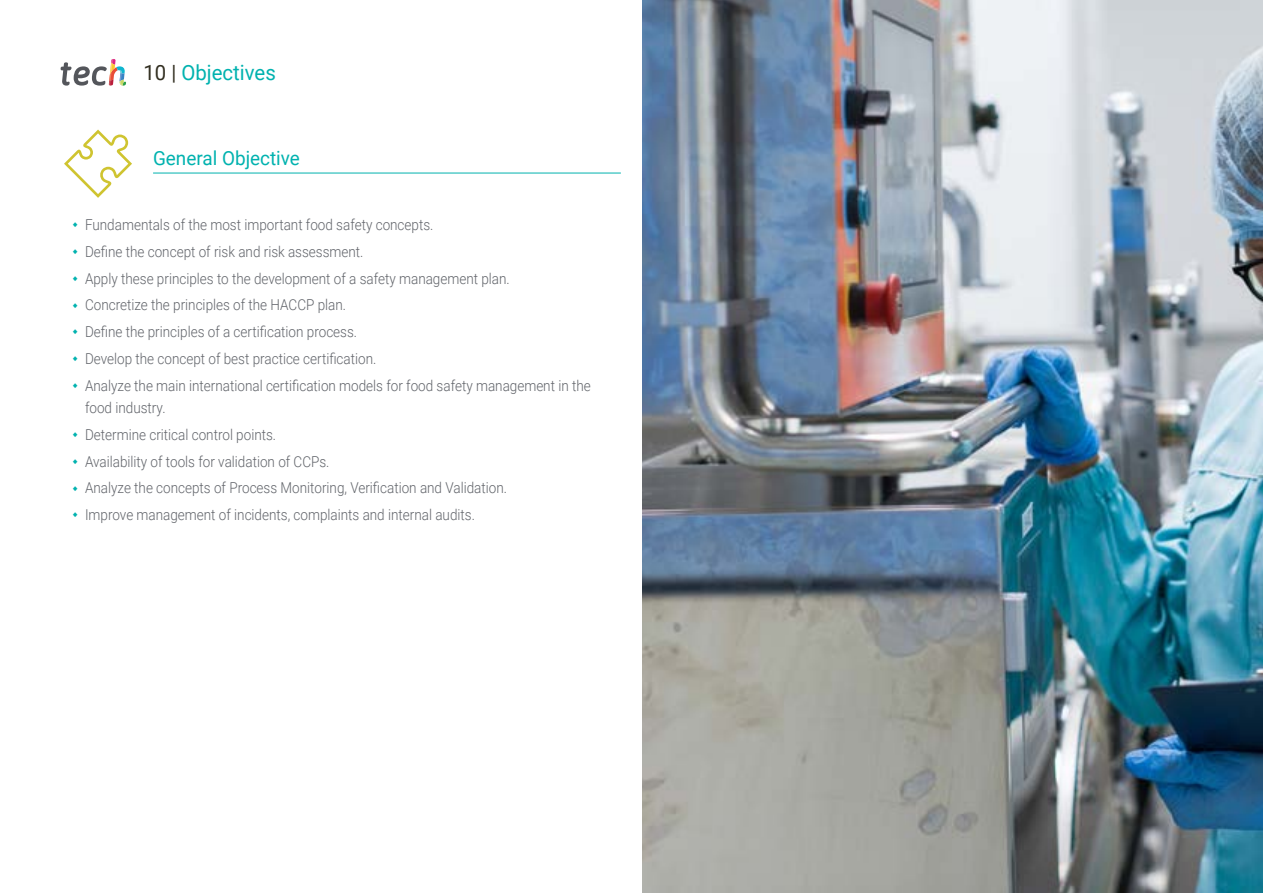
<style>
.page{position:relative;width:1263px;height:893px;background:#fff}
.page>*{position:absolute;margin:0;border:0;box-sizing:border-box;transform-origin:0 0}
.t1{font:21px "Roboto";color:#00b2af}
.t2{font:19.5px "Roboto";color:#00b2af}
.t3{font:300 15px/26.7px "Roboto";color:#61646a;scale:.9 1}
.s1{color:#312e20}
</style>
<div class="page">
<hr style="left:153px;top:173px;width:468px;height:1px;background:#00b2af">
<svg style="left:64px;top:130px;width:68px;height:68px"></svg>
<img style="left:642px;top:0;width:621px;height:893px">
<svg style="left:61px;top:59px;width:65px;height:27px"></svg>
<h1 class="t1" style="left:144px;top:57px;width:134px"><span class="s1">10 |</span> Objectives</h1>
<h2 class="t2" style="left:153px;top:144px;width:148px">General Objective</h2>
<p class="t3" style="left:85px;top:211px;width:563px">Fundamentals of the most important food safety concepts.<br>Define the concept of risk and risk assessment.<br>Apply these principles to the development of a safety management plan.<br>Concretize the principles of the HACCP plan.<br>Define the principles of a certification process.<br>Develop the concept of best practice certification.<br>Analyze the main international certification models for food safety management in the</p>
<p class="t3" style="left:85px;top:394px;width:470px">food industry.<br>Determine critical control points.<br>Availability of tools for validation of CCPs.<br>Analyze the concepts of Process Monitoring, Verification and Validation.<br>Improve management of incidents, complaints and internal audits.</p>
</div>
